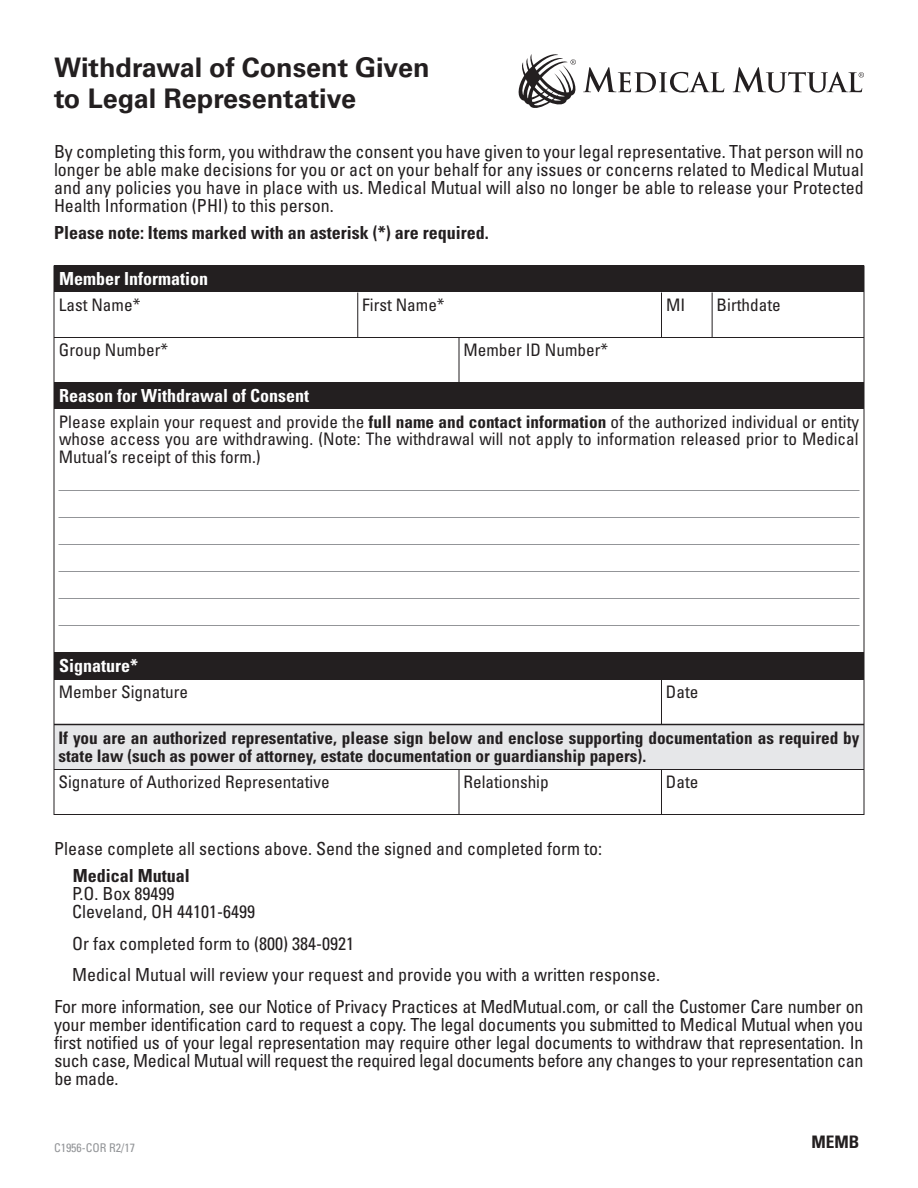
<style>
.page{position:relative;width:918px;height:1188px;background:#fff}
.page>*{position:absolute;margin:0;border:0;box-sizing:border-box;transform-origin:0 0}
.t1{font:700 27px/31.5px "Univers";color:#231f20}
.Instructions_General{font:condensed 18px/18px "Univers LT Std";color:#231f20;text-align:justify}
.Instructions_General-2{font:700 condensed 18px "Univers LT Std";color:#231f20}
.Section_Title{font:700 condensed 18px "Univers LT Std";color:#fff}
.Field_Title{font:condensed 17.25px/18px "Univers LT Std";color:#231f20;text-align:justify}
.Field_Title-2{font:700 condensed 17.25px/18px "Univers LT Std";color:#231f20}
.Section_Title-2{font:700 condensed 17.25px "Univers LT Std";color:#231f20}
.t2{font:condensed 12px "Univers LT Std";color:#939598}
.s1{font-weight:700}
</style>
<div class="page">
<div style="left:54px;top:724px;width:810px;height:46px;background:#e6e7e9"></div>
<div style="left:54px;top:382px;width:810px;height:28px;background:#231f20"></div>
<div style="left:54px;top:652px;width:810px;height:28px;background:#231f20"></div>
<div style="left:54px;top:266px;width:810px;height:26px;background:#231f20"></div>
<hr style="left:54px;top:337px;width:810px;height:1px;background:#231f20">
<hr style="left:357px;top:292px;width:1px;height:46px;background:#231f20">
<hr style="left:661px;top:292px;width:1px;height:46px;background:#231f20">
<hr style="left:712px;top:292px;width:1px;height:46px;background:#231f20">
<hr style="left:459px;top:338px;width:1px;height:44px;background:#231f20">
<hr style="left:58px;top:490px;width:802px;height:1px;background:#939598">
<hr style="left:58px;top:517px;width:802px;height:1px;background:#939598">
<hr style="left:58px;top:544px;width:802px;height:1px;background:#939598">
<hr style="left:58px;top:571px;width:802px;height:1px;background:#939598">
<hr style="left:58px;top:598px;width:802px;height:1px;background:#939598">
<hr style="left:58px;top:625px;width:802px;height:1px;background:#939598">
<hr style="left:661px;top:680px;width:1px;height:44px;background:#231f20">
<hr style="left:54px;top:769px;width:810px;height:1px;background:#231f20">
<hr style="left:459px;top:770px;width:1px;height:44px;background:#231f20">
<hr style="left:661px;top:770px;width:1px;height:44px;background:#231f20">
<hr style="left:54px;top:724px;width:810px;height:1px;background:#231f20">
<svg style="left:733px;top:67px;width:131px;height:26px"></svg>
<svg style="left:519px;top:54px;width:205px;height:54px"></svg>
<p class="t1" style="left:54px;top:51px;width:377px">Withdrawal of Consent Given to Legal Representative</p>
<p class="Instructions_General" style="left:54px;top:142px;width:811px">By completing this form, you withdraw the consent you have given to your legal representative. That person will no longer be able make decisions for you or act on your behalf for any issues or concerns related to Medical Mutual and any policies you have in place with us. Medical Mutual will also no longer be able to release your Protected Health Information (PHI) to this person.</p>
<p class="Instructions_General-2" style="left:54px;top:221px;width:436px">Please note: Items marked with an asterisk (*) are required.</p>
<p class="Section_Title" style="left:59px;top:268px;width:150px">Member Information</p>
<p class="Field_Title" style="left:59px;top:295px;width:83px">Last Name*</p>
<p class="Field_Title" style="left:362px;top:295px;width:84px">First Name*</p>
<p class="Field_Title" style="left:666px;top:295px;width:21px">MI</p>
<p class="Field_Title" style="left:717px;top:295px;width:66px">Birthdate</p>
<p class="Field_Title" style="left:59px;top:340px;width:111px">Group Number*</p>
<p class="Field_Title" style="left:464px;top:340px;width:146px">Member ID Number*</p>
<p class="Section_Title" style="left:59px;top:385px;width:252px">Reason for Withdrawal of Consent</p>
<p class="Field_Title" style="left:59px;top:412px;width:802px">Please explain your request and provide the <span class="s1">full name and contact information</span> of the authorized individual or entity whose access you are withdrawing. (Note: The withdrawal will not apply to information released prior to Medical Mutual’s receipt of this form.)</p>
<p class="Section_Title" style="left:59px;top:655px;width:81px">Signature*</p>
<p class="Field_Title" style="left:59px;top:682px;width:131px">Member Signature</p>
<p class="Field_Title" style="left:666px;top:682px;width:34px">Date</p>
<p class="Field_Title-2" style="left:58px;top:729px;width:803px">If you are an authorized representative, please sign below and enclose supporting documentation as required by state law (such as power of attorney, estate documentation or guardianship papers).</p>
<p class="Field_Title" style="left:58px;top:772px;width:273px">Signature of Authorized Representative</p>
<p class="Field_Title" style="left:463px;top:772px;width:87px">Relationship</p>
<p class="Field_Title" style="left:666px;top:772px;width:34px">Date</p>
<p class="Instructions_General" style="left:54px;top:839px;width:549px">Please complete all sections above. Send the signed and completed form to:</p>
<p class="Instructions_General-2" style="left:73px;top:865px;width:118px">Medical Mutual</p>
<p class="Instructions_General" style="left:72px;top:884px;width:104px">P.O. Box 89499</p>
<p class="Instructions_General" style="left:72px;top:902px;width:184px">Cleveland, OH 44101-6499</p>
<p class="Instructions_General" style="left:72px;top:934px;width:283px">Or fax completed form to (800) 384-0921</p>
<p class="Instructions_General" style="left:72px;top:965px;width:589px">Medical Mutual will review your request and provide you with a written response.</p>
<p class="Instructions_General" style="left:54px;top:997px;width:811px">For more information, see our Notice of Privacy Practices at MedMutual.com, or call the Customer Care number on your member identification card to request a copy. The legal documents you submitted to Medical Mutual when you first notified us of your legal representation may require other legal documents to withdraw that representation. In such case, Medical Mutual will request the required legal documents before any changes to your representation can be made.</p>
<p class="t2" style="left:54px;top:1140px;width:83px">C1956-COR R2/17</p>
<p class="Section_Title-2" style="left:812px;top:1131px;width:49px">MEMB</p>
</div>
